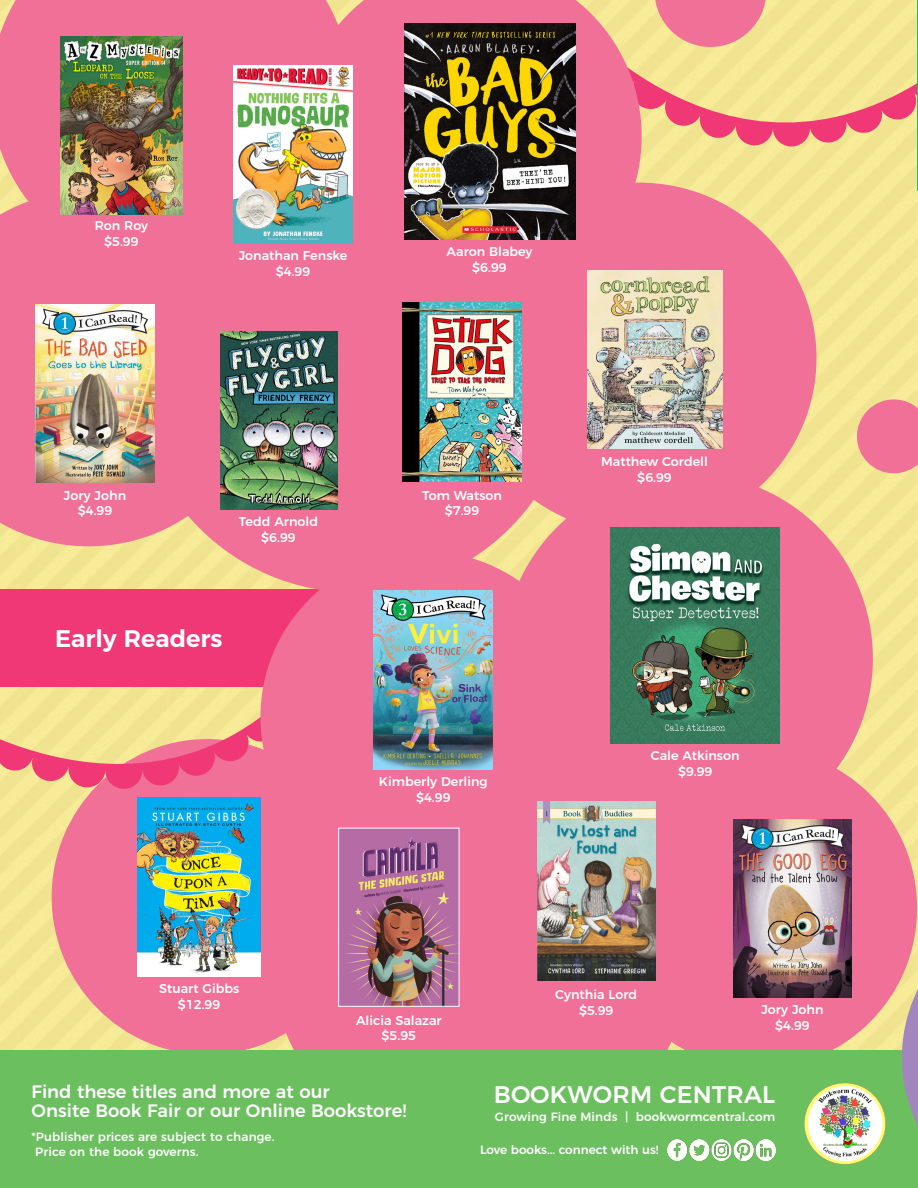
<style>
.page{position:relative;width:918px;height:1188px;background:#fff}
.page>*{position:absolute;margin:0;border:0;box-sizing:border-box;transform-origin:0 0}
.t1{font:500 24px "Montserrat";letter-spacing:.01em;color:#fff}
.t2{font:600 24px "Montserrat";color:#fff}
.t3{font:500 18px "Montserrat";color:#fff}
.t4{font:500 12.75px/15.8px "Montserrat";color:#fff;text-align:center}
.t5{font:500 12px/15px "Montserrat";letter-spacing:.01em;color:#fff}
</style>
<div class="page">
<div style="left:0;top:237px;width:918px;height:814px;background:#f2e692"></div>
<div style="left:642px;top:147px;width:276px;height:90px;background:#f2e692"></div>
<div style="left:271px;top:744px;width:420px;height:420px;background:#f17097;border-radius:50%"></div>
<div style="left:0;top:589px;width:352px;height:97px;background:#ef3875"></div>
<svg style="left:857px;top:399px;width:61px;height:74px;background:#f18396"></svg>
<div style="left:135px;top:153px;width:439px;height:439px;background:#f17097;border-radius:50%"></div>
<div style="left:600px;top:748px;width:317px;height:320px;background:#f17097;border-radius:50%"></div>
<div style="left:502px;top:473px;width:371px;height:371px;background:#f17097;border-radius:50%"></div>
<div style="left:52px;top:739px;width:311px;height:316px;background:#f17097;border-radius:50%"></div>
<div style="left:0;top:1051px;width:918px;height:137px;background:#6cbf5f"></div>
<img style="left:667px;top:1140px;width:108px;height:20px">
<img style="left:805px;top:1083px;width:80px;height:81px;border-radius:40px">
<svg style="left:902px;top:904px;width:16px;height:222px"></svg>
<div style="left:0;top:0;width:298px;height:244px;background:#f17097"></div>
<div style="left:298px;top:0;width:344px;height:310px;background:#f17097"></div>
<div style="left:461px;top:183px;width:355px;height:351px;background:#f17097;border-radius:50%"></div>
<div style="left:0;top:191px;width:266px;height:355px;background:#f17097"></div>
<svg style="left:570px;top:0;width:347px;height:147px;background:#f2b790"></svg>
<hr style="left:917px;top:0;width:1px;height:190px;background:#32b562">
<img style="left:61px;top:36px;width:121px;height:179px">
<img style="left:36px;top:305px;width:118px;height:178px">
<img style="left:404px;top:23px;width:171px;height:216px">
<img style="left:587px;top:271px;width:135px;height:178px">
<img style="left:234px;top:65px;width:118px;height:178px">
<img style="left:403px;top:303px;width:119px;height:178px">
<img style="left:220px;top:331px;width:117px;height:178px">
<svg style="left:0;top:635px;width:282px;height:242px"></svg>
<svg style="left:0;top:659px;width:276px;height:130px"></svg>
<img style="left:611px;top:527px;width:169px;height:216px">
<img style="left:733px;top:819px;width:119px;height:179px">
<div style="left:260px;top:552px;width:330px;height:330px;background:#f17097;border-radius:50%"></div>
<img style="left:374px;top:591px;width:119px;height:178px">
<img style="left:340px;top:830px;width:117px;height:175px">
<div style="left:338px;top:828px;width:121px;height:179px;border:1px solid #fff"></div>
<img style="left:138px;top:798px;width:122px;height:178px">
<img style="left:537px;top:802px;width:118px;height:178px">
<p class="t4" style="left:95px;top:217px;width:55px">Ron Roy $5.99</p>
<p class="t4" style="left:239px;top:247px;width:110px">Jonathan Fenske $4.99</p>
<p class="t4" style="left:447px;top:243px;width:87px">Aaron Blabey $6.99</p>
<p class="t4" style="left:64px;top:486px;width:64px">Jory John $4.99</p>
<p class="t4" style="left:239px;top:513px;width:81px">Tedd Arnold $6.99</p>
<h1 class="t2" style="left:55px;top:618px;width:169px">Early Readers</h1>
<p class="t4" style="left:422px;top:486px;width:81px">Tom Watson $7.99</p>
<p class="t4" style="left:379px;top:772px;width:110px">Kimberly Derling $4.99</p>
<p class="t4" style="left:601px;top:452px;width:108px">Matthew Cordell $6.99</p>
<p class="t4" style="left:651px;top:747px;width:90px">Cale Atkinson $9.99</p>
<p class="t4" style="left:159px;top:979px;width:82px">Stuart Gibbs $12.99</p>
<p class="t4" style="left:555px;top:986px;width:84px">Cynthia Lord $5.99</p>
<p class="t4" style="left:356px;top:1011px;width:87px">Alicia Salazar $5.95</p>
<p class="t4" style="left:761px;top:1001px;width:64px">Jory John $4.99</p>
<h2 class="t3" style="left:32px;top:1077px;width:300px">Find these titles and more at our</h2>
<h1 class="t1" style="left:494px;top:1076px;width:283px">BOOKWORM CENTRAL</h1>
<h2 class="t3" style="left:32px;top:1096px;width:376px">Onsite Book Fair or our Online Bookstore!</h2>
<p class="t5" style="left:35px;top:1129px;width:241px;text-indent:-4px">*Publisher prices are subject to change.<br>Price on the book governs.</p>
<p class="t5" style="left:495px;top:1108px;width:282px">Growing Fine Minds | bookwormcentral.com</p>
<p class="t5" style="left:480px;top:1142px;width:180px">Love books... connect with us!</p>
</div>
